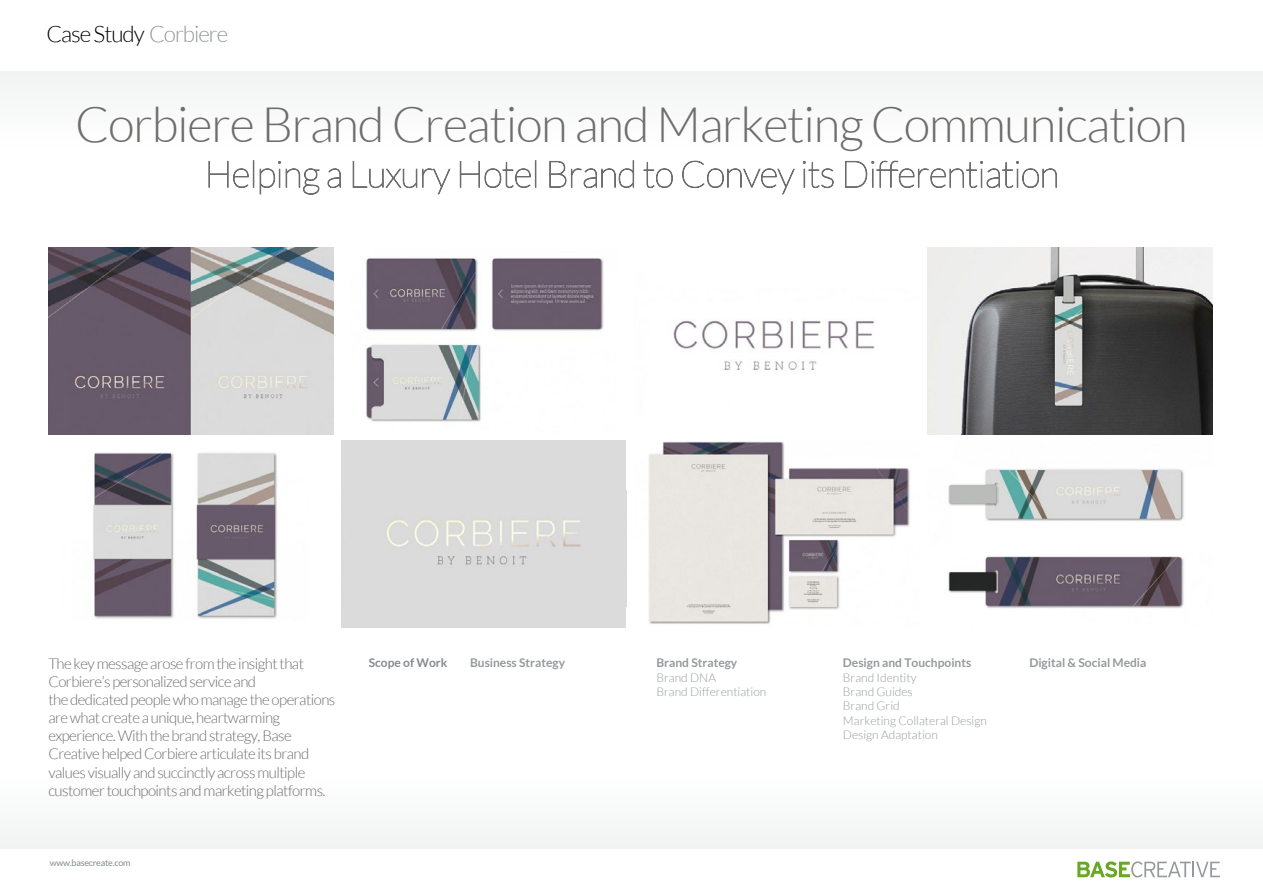
<style>
.page{position:relative;width:1263px;height:893px;background:#fff}
.page>*{position:absolute;margin:0;border:0;box-sizing:border-box;transform-origin:0 0}
.t1{font:300 48.9px "Lato";letter-spacing:-.025em;color:#6f6d6c}
.t2{font:300 22.5px "Lato";letter-spacing:-.045em;color:#000}
.t3{font:300 15px/18px "Lato";letter-spacing:-.035em;color:#6f6d6c}
.t4{font:300 12px/14.4px "Lato";color:#95999b}
.t5{font:700 12px "Lato";color:#95999b}
.t6{font:700 12px "Lato";color:#848b8f}
.t7{font:9px "Lato";letter-spacing:-.025em;color:#848b8f}
.s1{color:#939598}
</style>
<div class="page">
<img style="left:648px;top:441px;width:262px;height:183px">
<img style="left:948px;top:468px;width:236px;height:140px">
<img style="left:366px;top:258px;width:238px;height:164px">
<img style="left:673px;top:320px;width:202px;height:50px">
<div style="left:342px;top:441px;width:284px;height:187px;background:#dbdbdb"></div>
<img style="left:387px;top:519px;width:194px;height:46px">
<div style="left:0;top:71px;width:1263px;height:77px;background:#f8f8f8"></div>
<img style="left:927px;top:248px;width:285px;height:187px">
<img style="left:49px;top:248px;width:285px;height:187px">
<div style="left:0;top:772px;width:1263px;height:77px;background:#f8f9f9"></div>
<svg style="left:1077px;top:861px;width:143px;height:16px"></svg>
<svg style="left:208px;top:160px;width:112px;height:35px"></svg>
<svg style="left:327px;top:168px;width:14px;height:20px"></svg>
<svg style="left:352px;top:161px;width:99px;height:34px"></svg>
<svg style="left:460px;top:160px;width:76px;height:28px"></svg>
<svg style="left:549px;top:160px;width:85px;height:28px"></svg>
<svg style="left:643px;top:162px;width:30px;height:26px"></svg>
<svg style="left:682px;top:160px;width:113px;height:35px"></svg>
<svg style="left:802px;top:161px;width:32px;height:27px"></svg>
<svg style="left:845px;top:160px;width:212px;height:28px"></svg>
<img style="left:93px;top:452px;width:185px;height:167px">
<h2 class="t2" style="left:47px;top:22px;width:183px">Case Study <span class="s1">Corbiere</span></h2>
<h1 class="t1" style="left:75px;top:98px;width:1114px">Corbiere Brand Creation and Marketing Communication</h1>
<p class="t3" style="left:48px;top:655px;width:289px">The key message arose from the insight that Corbiere’s personalized service and<br>the dedicated people who manage the operations are what create a unique, heartwarming experience. With the brand strategy, Base Creative helped Corbiere articulate its brand values visually and succinctly across multiple customer touchpoints and marketing platforms.</p>
<p class="t7" style="left:50px;top:858px;width:82px">www.basecreate.com</p>
<p class="t6" style="left:369px;top:656px;width:80px">Scope of Work</p>
<p class="t5" style="left:1029px;top:656px;width:119px">Digital &amp; Social Media</p>
<p class="t5" style="left:470px;top:656px;width:97px">Business Strategy</p>
<p class="t5" style="left:656px;top:656px;width:82px">Brand Strategy</p>
<p class="t4" style="left:656px;top:670px;width:111px">Brand DNA<br>Brand Differentiation</p>
<p class="t5" style="left:843px;top:656px;width:130px">Design and Touchpoints</p>
<p class="t4" style="left:843px;top:670px;width:145px">Brand Identity<br>Brand Guides<br>Brand Grid<br>Marketing Collateral Design<br>Design Adaptation</p>
</div>
